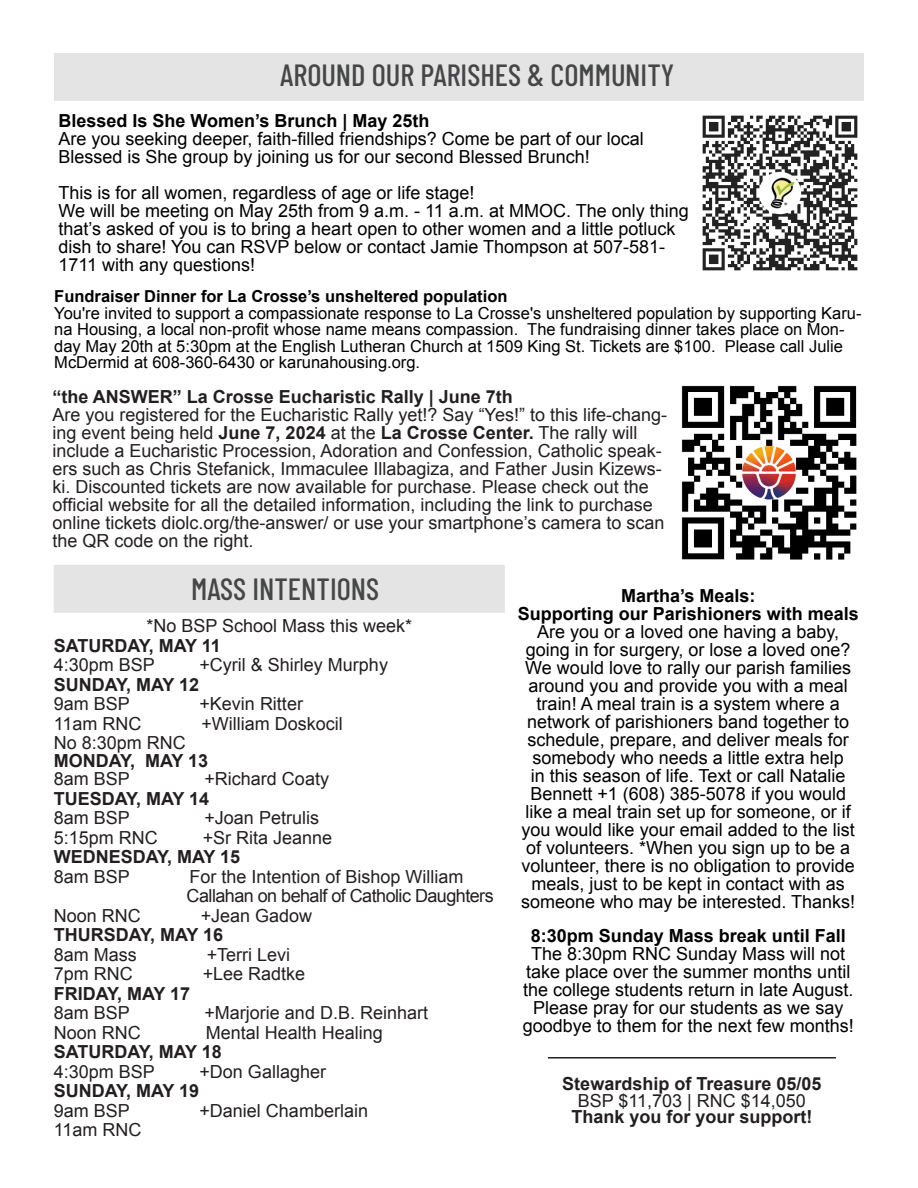
<style>
.page{position:relative;width:918px;height:1188px;background:#fff}
.page>*{position:absolute;margin:0;border:0;box-sizing:border-box;transform-origin:0 0}
.t1{font:500 30.6px "Barlow Condensed";color:#454647}
.t2{font:18px/18px "Arial";color:#000}
.t3{font:18px/18px "Arial";color:#231f20}
.t4{font:700 18px "Arial";color:#231f20}
.t5{font:700 18px "Arial";color:#000}
.t6{font:18px "Arial";letter-spacing:-.03em;color:#231f20}
.t7{font:16.5px/16.5px "Arial";color:#000}
.t8{font:700 16.5px "Arial";color:#000}
.s1{font-weight:700}
</style>
<div class="page">
<div style="left:54px;top:566px;width:450px;height:46px;background:#e5e4e4"></div>
<div style="left:55px;top:54px;width:808px;height:46px;background:#e5e4e4"></div>
<hr style="left:548px;top:1057px;width:288px;height:2px;background:#231f20">
<img style="left:681px;top:385px;width:176px;height:175px">
<img style="left:702px;top:115px;width:156px;height:156px">
<p class="t1" style="left:280px;top:54px;width:396px">AROUND OUR PARISHES &amp; COMMUNITY</p>
<p class="t5" style="left:58px;top:108px;width:373px">Blessed Is She Women’s Brunch | May 25th</p>
<p class="t2" style="left:58px;top:129px;width:587px">Are you seeking deeper, faith-filled friendships? Come be part of our local<br>Blessed is She group by joining us for our second Blessed Brunch!</p>
<p class="t2" style="left:58px;top:183px;width:418px">This is for all women, regardless of age or life stage!</p>
<p class="t2" style="left:58px;top:201px;width:632px">We will be meeting on May 25th from 9 a.m. - 11 a.m. at MMOC. The only thing that’s asked of you is to bring a heart open to other women and a little potluck dish to share! You can RSVP below or contact Jamie Thompson at 507-581- 1711 with any questions!</p>
<p class="t8" style="left:54px;top:286px;width:455px">Fundraiser Dinner for La Crosse’s unsheltered population</p>
<p class="t7" style="left:54px;top:305px;width:809px">You're invited to support a compassionate response to La Crosse's unsheltered population by supporting Karu&shy;na Housing, a local non-profit whose name means compassion. The fundraising dinner takes place on Mon&shy;day May 20th at 5:30pm at the English Lutheran Church at 1509 King St. Tickets are $100. Please call Julie McDermid at 608-360-6430 or karunahousing.org.</p>
<p class="t4" style="left:52px;top:385px;width:462px">“the ANSWER” La Crosse Eucharistic Rally | June 7th</p>
<p class="t3" style="left:52px;top:406px;width:616px">Are you registered for the Eucharistic Rally yet!? Say “Yes!” to this life-chang&shy;ing event being held <span class="s1">June 7, 2024</span> at the <span class="s1">La Crosse Center.</span> The rally will include a Eucharistic Procession, Adoration and Confession, Catholic speak&shy;ers such as Chris Stefanick, Immaculee Illabagiza, and Father Jusin Kizews&shy;ki. Discounted tickets are now available for purchase. Please check out the official website for all the detailed information, including the link to purchase online tickets diolc.org/the-answer/ or use your smartphone’s camera to scan the QR code on the right.</p>
<p class="t1" style="left:191px;top:567px;width:189px">MASS INTENTIONS</p>
<p class="t3" style="left:146px;top:617px;width:267px">*No BSP School Mass this week*</p>
<p class="t4" style="left:54px;top:634px;width:169px">SATURDAY, MAY 11</p>
<p class="t3" style="left:54px;top:656px;width:103px">4:30pm BSP</p>
<p class="t3" style="left:199px;top:656px;width:190px">+Cyril &amp; Shirley Murphy</p>
<p class="t4" style="left:54px;top:673px;width:147px">SUNDAY, MAY 12</p>
<p class="t3" style="left:54px;top:695px;width:78px">9am BSP</p>
<p class="t3" style="left:199px;top:695px;width:105px">+Kevin Ritter</p>
<p class="t3" style="left:54px;top:715px;width:89px">11am RNC</p>
<p class="t3" style="left:201px;top:715px;width:143px">+William Doskocil</p>
<p class="t3" style="left:54px;top:734px;width:134px">No 8:30pm RNC</p>
<p class="t4" style="left:54px;top:749px;width:156px">MONDAY, MAY 13</p>
<p class="t3" style="left:54px;top:770px;width:78px">8am BSP</p>
<p class="t3" style="left:204px;top:770px;width:126px">+Richard Coaty</p>
<p class="t4" style="left:54px;top:787px;width:157px">TUESDAY, MAY 14</p>
<p class="t3" style="left:54px;top:809px;width:78px">8am BSP</p>
<p class="t3" style="left:204px;top:809px;width:116px">+Joan Petrulis</p>
<p class="t3" style="left:54px;top:829px;width:106px">5:15pm RNC</p>
<p class="t3" style="left:203px;top:829px;width:131px">+Sr Rita Jeanne</p>
<p class="t4" style="left:54px;top:845px;width:188px">WEDNESDAY, MAY 15</p>
<p class="t3" style="left:54px;top:868px;width:78px">8am BSP</p>
<p class="t3" style="left:189px;top:868px;width:276px">For the Intention of Bishop William</p>
<p class="t6" style="left:187px;top:884px;width:309px">Callahan on behalf of Catholic Daughters</p>
<p class="t3" style="left:54px;top:907px;width:89px">Noon RNC</p>
<p class="t3" style="left:201px;top:907px;width:113px">+Jean Gadow</p>
<p class="t4" style="left:54px;top:923px;width:171px">THURSDAY, MAY 16</p>
<p class="t3" style="left:54px;top:946px;width:85px">8am Mass</p>
<p class="t3" style="left:207px;top:946px;width:85px">+Terri Levi</p>
<p class="t3" style="left:54px;top:965px;width:81px">7pm RNC</p>
<p class="t3" style="left:203px;top:965px;width:104px">+Lee Radtke</p>
<p class="t4" style="left:54px;top:982px;width:138px">FRIDAY, MAY 17</p>
<p class="t3" style="left:54px;top:1004px;width:78px">8am BSP</p>
<p class="t3" style="left:204px;top:1004px;width:225px">+Marjorie and D.B. Reinhart</p>
<p class="t3" style="left:54px;top:1024px;width:89px">Noon RNC</p>
<p class="t3" style="left:206px;top:1024px;width:179px">Mental Health Healing</p>
<p class="t4" style="left:54px;top:1040px;width:170px">SATURDAY, MAY 18</p>
<p class="t3" style="left:54px;top:1063px;width:103px">4:30pm BSP</p>
<p class="t3" style="left:199px;top:1063px;width:128px">+Don Gallagher</p>
<p class="t4" style="left:54px;top:1079px;width:147px">SUNDAY, MAY 19</p>
<p class="t3" style="left:54px;top:1102px;width:78px">9am BSP</p>
<p class="t3" style="left:199px;top:1102px;width:170px">+Daniel Chamberlain</p>
<p class="t3" style="left:54px;top:1121px;width:89px">11am RNC</p>
<p class="t5" style="left:621px;top:584px;width:136px">Martha’s Meals:</p>
<p class="t5" style="left:518px;top:602px;width:343px">Supporting our Parishioners with meals</p>
<p class="t2" style="left:521px;top:623px;width:335px;text-align:center">Are you or a loved one having a baby, going in for surgery, or lose a loved one?<br>We would love to rally our parish families around you and provide you with a meal train! A meal train is a system where a network of parishioners band together to schedule, prepare, and deliver meals for somebody who needs a little extra help<br>in this season of life. Text or call Natalie Bennett +1 (608) 385-5078 if you would like a meal train set up for someone, or if you would like your email added to the list of volunteers. *When you sign up to be a volunteer, there is no obligation to provide meals, just to be kept in contact with as someone who may be interested. Thanks!</p>
<p class="t5" style="left:531px;top:924px;width:317px">8:30pm Sunday Mass break until Fall</p>
<p class="t2" style="left:523px;top:945px;width:333px;text-align:center">The 8:30pm RNC Sunday Mass will not take place over the summer months until the college students return in late August.<br>Please pray for our students as we say goodbye to them for the next few months!</p>
<p class="t4" style="left:562px;top:1072px;width:261px">Stewardship of Treasure 05/05</p>
<p class="t3" style="left:578px;top:1091px;width:230px">BSP $11,703 | RNC $14,050</p>
<p class="t4" style="left:571px;top:1105px;width:243px">Thank you for your support!</p>
</div>
